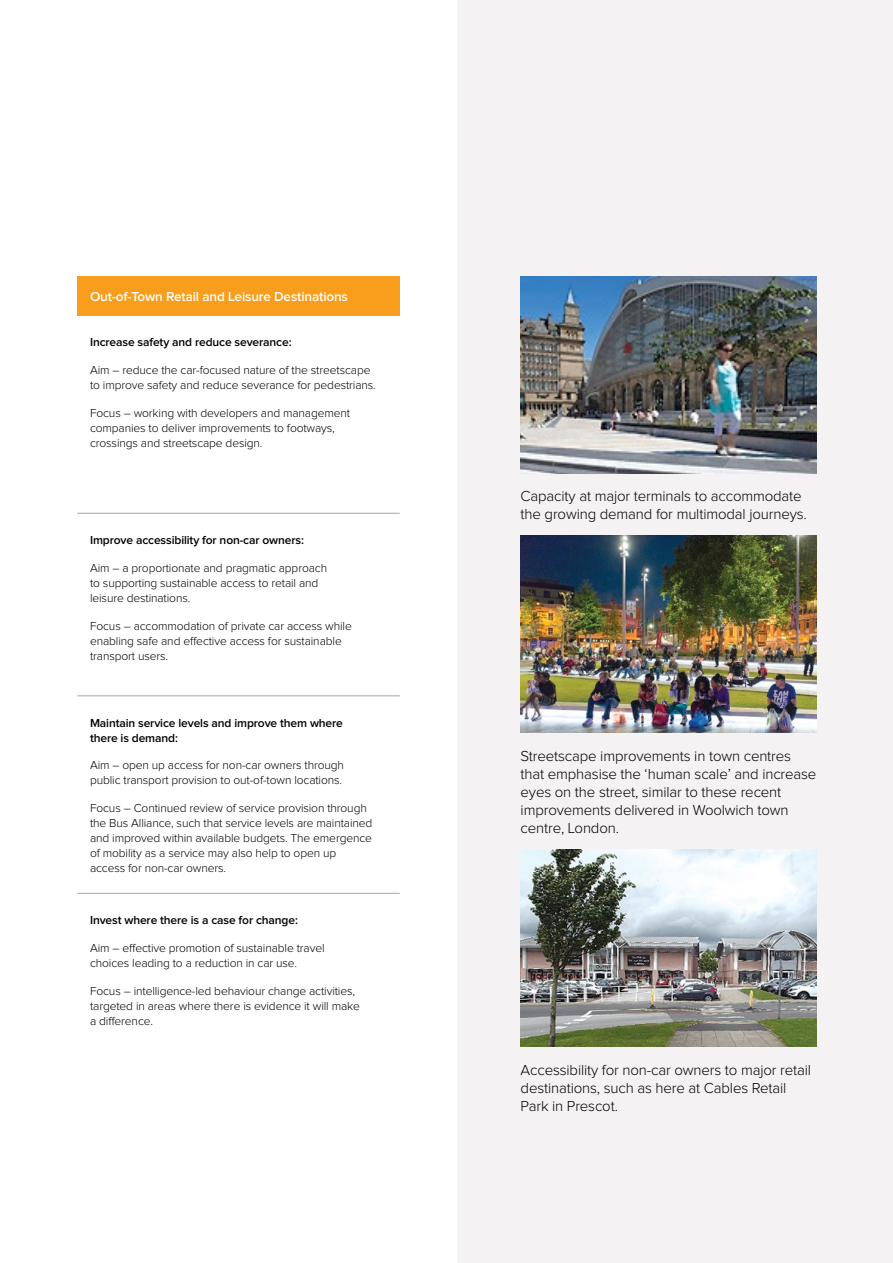
<style>
.page{position:relative;width:893px;height:1263px;background:#fff}
.page>*{position:absolute;margin:0;border:0;box-sizing:border-box;transform-origin:0 0}
.t1{font:300 15px/18px "Proxima Nova";letter-spacing:-.01em;color:#000}
.t2{font:600 13.5px "Proxima Nova";letter-spacing:-.01em;color:#fff}
.t3{font:300 12px/15px "Proxima Nova";letter-spacing:-.01em;color:#000}
.t4{font:600 12px/15px "Proxima Nova";letter-spacing:-.01em;color:#000}
</style>
<div class="page">
<div style="left:457px;top:0;width:436px;height:1263px;background:#f4f2f2"></div>
<img style="left:521px;top:276px;width:295px;height:197px">
<img style="left:521px;top:536px;width:295px;height:197px">
<img style="left:521px;top:849px;width:295px;height:197px">
<div style="left:77px;top:276px;width:323px;height:40px;background:#f99d1c"></div>
<hr style="left:77px;top:513px;width:323px;height:1px;background:#b5aaae">
<hr style="left:77px;top:695px;width:323px;height:1px;background:#b5aaae">
<hr style="left:77px;top:893px;width:323px;height:1px;background:#b5aaae">
<p class="t2" style="left:90px;top:291px;width:259px">Out-of-Town Retail and Leisure Destinations</p>
<p class="t4" style="left:90px;top:335px;width:203px">Increase safety and reduce severance:</p>
<p class="t3" style="left:90px;top:363px;width:287px">Aim – reduce the car-focused nature of the streetscape to improve safety and reduce severance for pedestrians.</p>
<p class="t3" style="left:90px;top:406px;width:262px">Focus – working with developers and management companies to deliver improvements to footways, crossings and streetscape design.</p>
<p class="t4" style="left:90px;top:533px;width:215px">Improve accessibility for non-car owners:</p>
<p class="t3" style="left:90px;top:561px;width:239px">Aim – a proportionate and pragmatic approach to supporting sustainable access to retail and leisure destinations.</p>
<p class="t3" style="left:90px;top:618px;width:263px">Focus – accommodation of private car access while enabling safe and effective access for sustainable transport users.</p>
<p class="t4" style="left:90px;top:715px;width:254px">Maintain service levels and improve them where there is demand:</p>
<p class="t3" style="left:90px;top:758px;width:255px">Aim – open up access for non-car owners through public transport provision to out-of-town locations.</p>
<p class="t3" style="left:90px;top:801px;width:284px">Focus – Continued review of service provision through the Bus Alliance, such that service levels are maintained and improved within available budgets. The emergence of mobility as a service may also help to open up access for non-car owners.</p>
<p class="t4" style="left:90px;top:913px;width:209px">Invest where there is a case for change:</p>
<p class="t3" style="left:90px;top:941px;width:236px">Aim – effective promotion of sustainable travel choices leading to a reduction in car use.</p>
<p class="t3" style="left:90px;top:984px;width:271px">Focus – intelligence-led behaviour change activities, targeted in areas where there is evidence it will make a difference.</p>
<p class="t1" style="left:521px;top:488px;width:288px">Capacity at major terminals to accommodate the growing demand for multimodal journeys.</p>
<p class="t1" style="left:521px;top:748px;width:297px">Streetscape improvements in town centres that emphasise the ‘human scale’ and increase eyes on the street, similar to these recent improvements delivered in Woolwich town centre, London.</p>
<p class="t1" style="left:521px;top:1061px;width:292px">Accessibility for non-car owners to major retail destinations, such as here at Cables Retail<br>Park in Prescot.</p>
</div>
